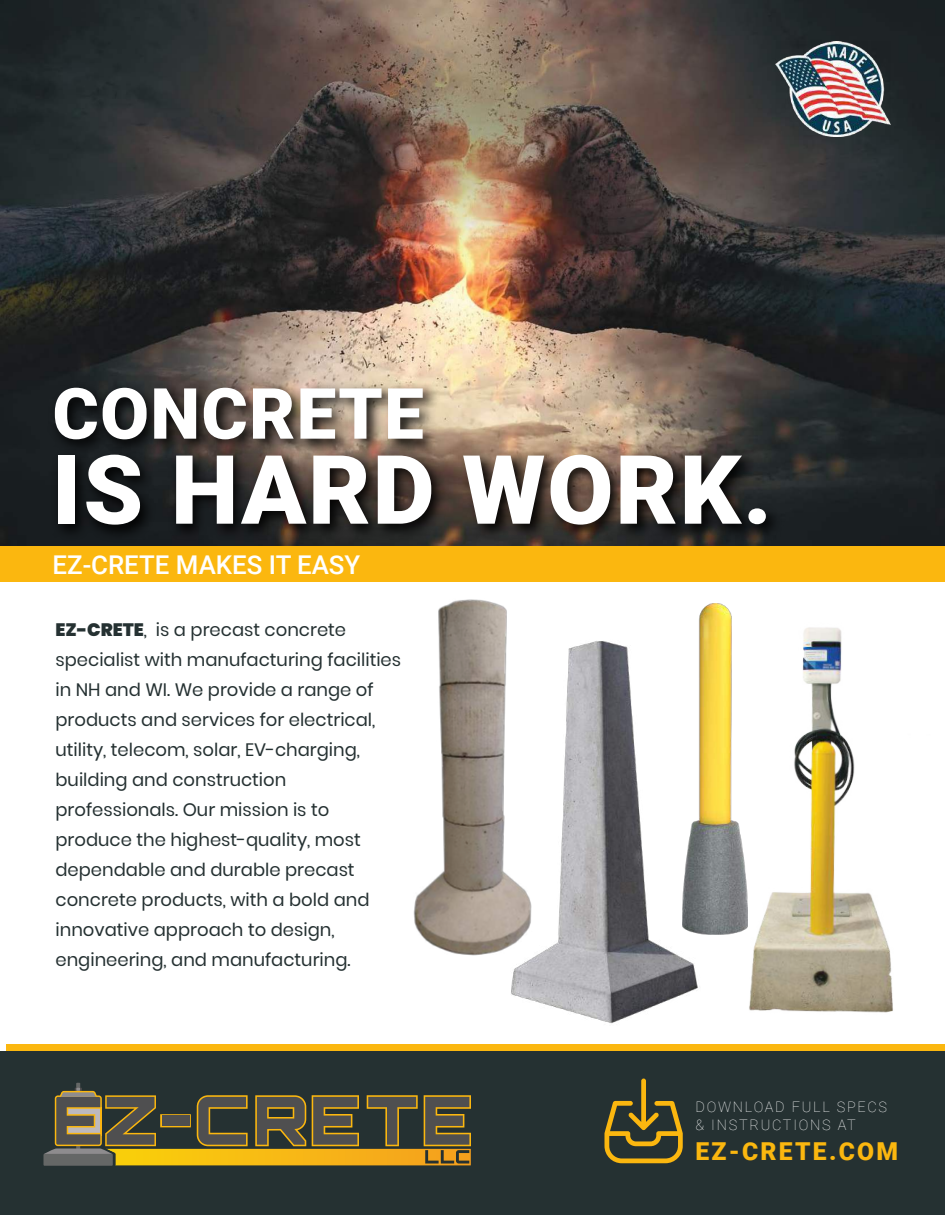
<style>
.page{position:relative;width:945px;height:1215px;background:#fff}
.page>*{position:absolute;margin:0;border:0;box-sizing:border-box;transform-origin:0 0}
.t1{font:900 95.85px "Roboto";letter-spacing:.02em;color:#fff}
.t2{font:900 70.65px "Roboto";letter-spacing:.02em;color:#fff}
.t3{font:500 25.8px "Roboto";color:#fff}
.t4{font:900 24.75px "Roboto";letter-spacing:.09em;color:#fbb70f}
.t5{font:18px/30px "Poppins";color:#253132}
.t6{font:100 14.55px/17.7px "Roboto";letter-spacing:.12em;color:#fff}
.s1{font-weight:900}
</style>
<div class="page">
<img style="left:725px;top:627px;width:168px;height:386px">
<div style="left:6px;top:1044px;width:939px;height:127px;background:#fbb70f"></div>
<img style="left:0;top:0;width:945px;height:546px">
<div style="left:0;top:1052px;width:945px;height:163px;background:#253132"></div>
<img style="left:41px;top:366px;width:408px;height:65px">
<img style="left:41px;top:431px;width:756px;height:115px">
<img style="left:776px;top:42px;width:115px;height:94px">
<img style="left:115px;top:1149px;width:356px;height:17px">
<div style="left:43px;top:1154px;width:70px;height:12px;background:#656766"></div>
<svg style="left:44px;top:1083px;width:147px;height:71px"></svg>
<svg style="left:197px;top:1095px;width:51px;height:51px"></svg>
<svg style="left:255px;top:1095px;width:51px;height:51px"></svg>
<svg style="left:312px;top:1095px;width:47px;height:51px"></svg>
<svg style="left:367px;top:1095px;width:51px;height:51px"></svg>
<svg style="left:424px;top:1095px;width:47px;height:69px"></svg>
<div style="left:0;top:546px;width:945px;height:36px;background:#fbb70f"></div>
<svg style="left:604px;top:1079px;width:79px;height:84px"></svg>
<img style="left:413px;top:599px;width:94px;height:357px">
<img style="left:494px;top:628px;width:231px;height:396px">
<img style="left:682px;top:603px;width:65px;height:331px">
<h2 class="t2" style="left:52px;top:373px;width:373px">CONCRETE</h2>
<h1 class="t1" style="left:52px;top:435px;width:721px">IS HARD WORK.</h1>
<h3 class="t3" style="left:52px;top:550px;width:309px">EZ-CRETE MAKES IT EASY</h3>
<p class="t5" style="left:56px;top:616px;width:347px"><span class="s1">EZ-CRETE</span>, is a precast concrete specialist with manufacturing facilities in NH and WI. We provide a range of products and services for electrical, utility, telecom, solar, EV-charging, building and construction professionals. Our mission is to produce the highest-quality, most dependable and durable precast concrete products, with a bold and innovative approach to design, engineering, and manufacturing.</p>
<p class="t6" style="left:696px;top:1098px;width:193px">DOWNLOAD FULL SPECS &amp; INSTRUCTIONS AT</p>
<h3 class="t4" style="left:696px;top:1137px;width:204px">EZ-CRETE.COM</h3>
</div>
